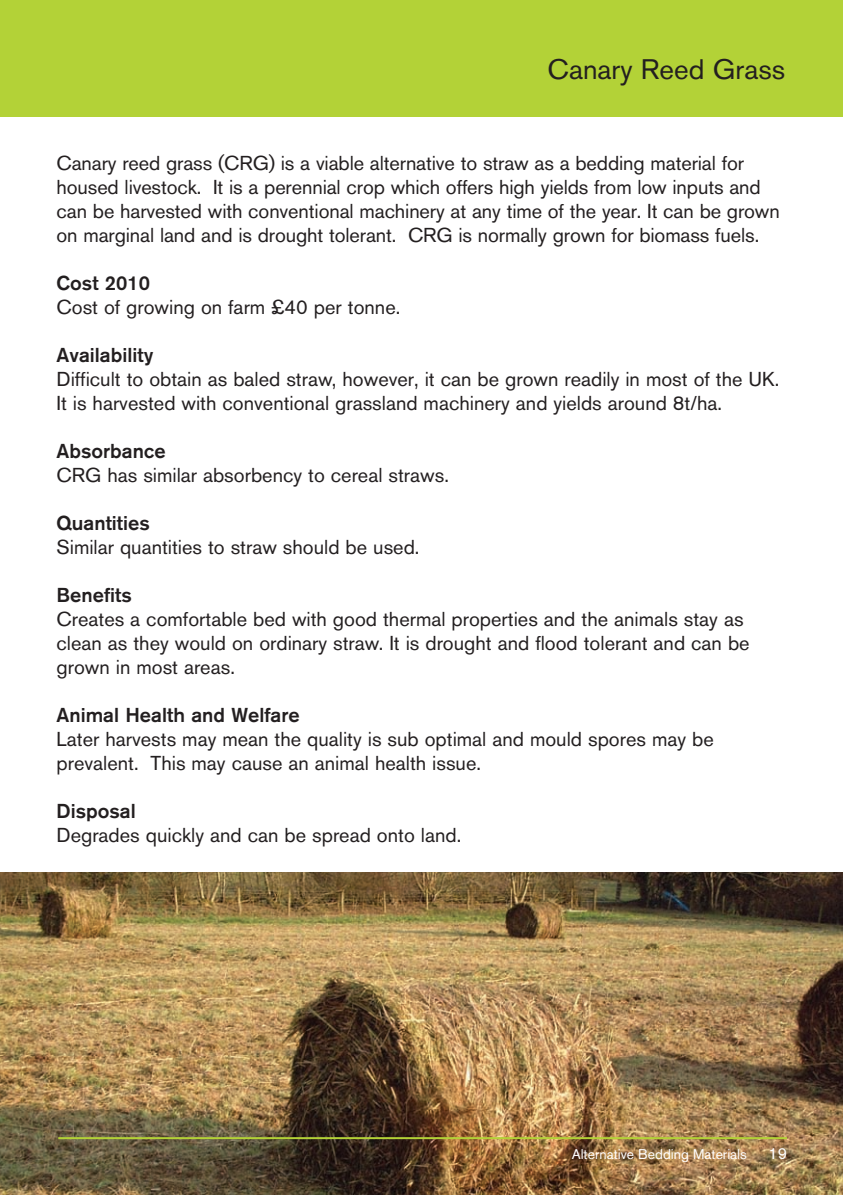
<style>
.page{position:relative;width:843px;height:1195px;background:#fff}
.page>*{position:absolute;margin:0;border:0;box-sizing:border-box;transform-origin:0 0}
.t1{font:28px "Akzidenz Grotesk BQ";color:#231f20}
.t2{font:20px/24px "Akzidenz Grotesk BQ";color:#231f20}
.t3{font:500 20px "Akzidenz Grotesk BQ";color:#231f20}
.t4{font:16px "Akzidenz Grotesk BQ";color:#fff}
.t5{font:14px "Akzidenz Grotesk BQ";color:#fff}
</style>
<div class="page">
<img style="left:0;top:872px;width:843px;height:322px">
<hr style="left:58px;top:1136px;width:729px;height:2px;background:#b3d237">
<div style="left:1px;top:0;width:842px;height:117px;background:#b3d237"></div>
<h1 class="t1" style="left:547px;top:59px;width:239px">Canary Reed Grass</h1>
<p class="t2" style="left:57px;top:153px;width:725px">Canary reed grass (CRG) is a viable alternative to straw as a bedding material for housed livestock. It is a perennial crop which offers high yields from low inputs and can be harvested with conventional machinery at any time of the year. It can be grown on marginal land and is drought tolerant. CRG is normally grown for biomass fuels.</p>
<p class="t3" style="left:57px;top:275px;width:95px">Cost 2010</p>
<p class="t2" style="left:57px;top:297px;width:345px">Cost of growing on farm £40 per tonne.</p>
<p class="t3" style="left:57px;top:347px;width:98px">Availability</p>
<p class="t2" style="left:57px;top:369px;width:724px">Difficult to obtain as baled straw, however, it can be grown readily in most of the UK.<br>It is harvested with conventional grassland machinery and yields around 8t/ha.</p>
<p class="t3" style="left:57px;top:443px;width:111px">Absorbance</p>
<p class="t2" style="left:57px;top:465px;width:394px">CRG has similar absorbency to cereal straws.</p>
<p class="t3" style="left:57px;top:515px;width:95px">Quantities</p>
<p class="t2" style="left:57px;top:537px;width:364px">Similar quantities to straw should be used.</p>
<p class="t3" style="left:57px;top:587px;width:77px">Benefits</p>
<p class="t2" style="left:57px;top:609px;width:694px">Creates a comfortable bed with good thermal properties and the animals stay as clean as they would on ordinary straw. It is drought and flood tolerant and can be grown in most areas.</p>
<p class="t3" style="left:57px;top:707px;width:245px">Animal Health and Welfare</p>
<p class="t2" style="left:57px;top:729px;width:659px">Later harvests may mean the quality is sub optimal and mould spores may be prevalent. This may cause an animal health issue.</p>
<p class="t3" style="left:57px;top:803px;width:81px">Disposal</p>
<p class="t2" style="left:57px;top:825px;width:406px">Degrades quickly and can be spread onto land.</p>
<p class="t5" style="left:572px;top:1149px;width:177px">Alternative Bedding Materials</p>
<p class="t4" style="left:768px;top:1147px;width:20px">19</p>
</div>
